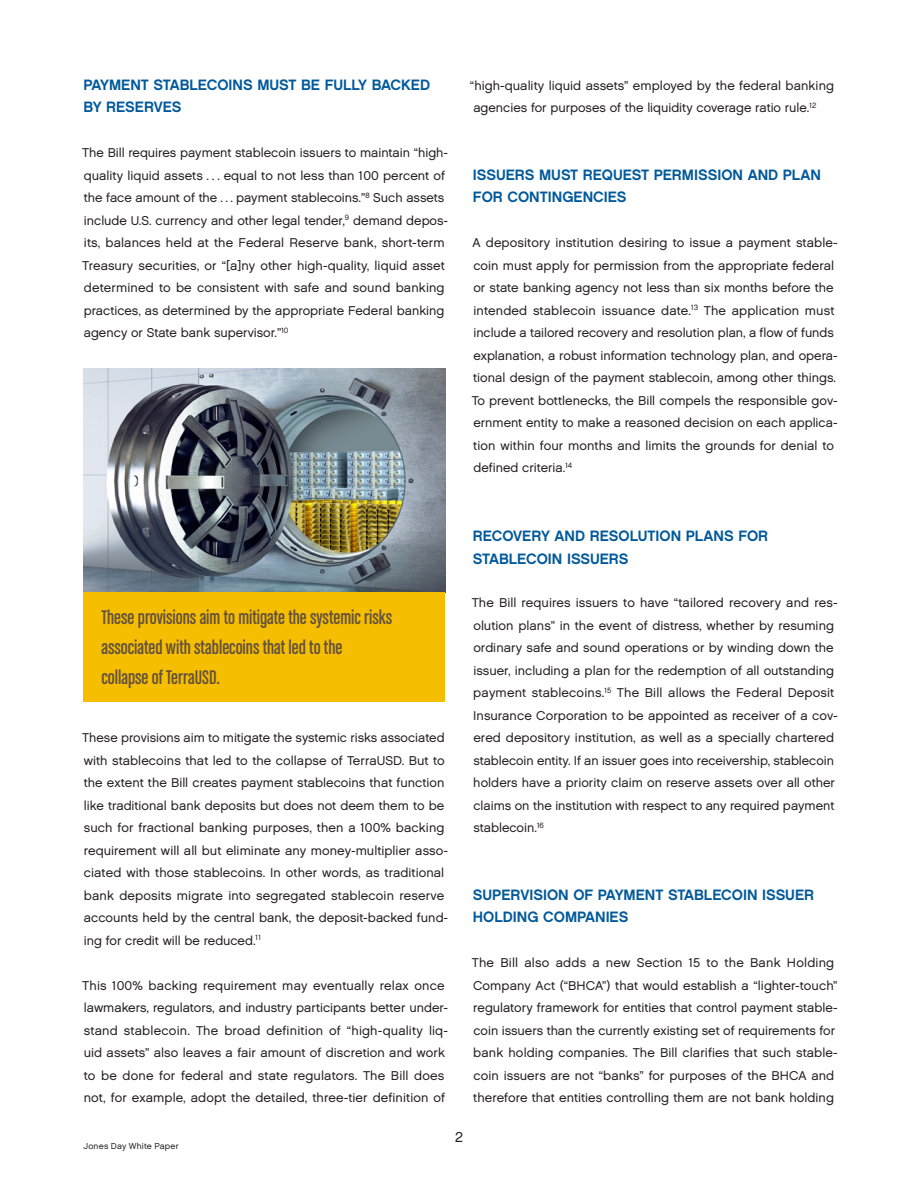
<style>
.page{position:relative;width:918px;height:1188px;background:#fff}
.page>*{position:absolute;margin:0;border:0;box-sizing:border-box;transform-origin:0 0}
.Body_Copy{font:21px/30px "Chalet Comprime Cologne Sixty";color:#63513d}
.Subhead_Level_1_10pt{font:15px/22.5px "Chalet New York Nineteen Sixty";color:#00599b}
.t1{font:14.25px "Chalet London Nineteen Sixty";color:#231f20}
.Body_Copy-2{font:12.75px/22.5px "Chalet London Nineteen Sixty";color:#231f20}
.t2{font:8.7px "Chalet London Nineteen Sixty";letter-spacing:.02em;color:#231f20}
</style>
<div class="page">
<img style="left:83px;top:369px;width:362px;height:223px">
<div style="left:83px;top:592px;width:362px;height:110px;background:#f6be00"></div>
<p class="Subhead_Level_1_10pt" style="left:83px;top:73px;width:348px">PAYMENT STABLECOINS MUST BE FULLY BACKED<br>BY RESERVES</p>
<p class="Body_Copy-2" style="left:82px;top:141px;width:367px">The Bill requires payment stablecoin issuers to maintain “high&shy;quality liquid assets . . . equal to not less than 100 percent of the face amount of the . . . payment stablecoins.”<sup>8</sup> Such assets include U.S. currency and other legal tender,<sup>9</sup> demand depos&shy;its, balances held at the Federal Reserve bank, short-term Treasury securities, or “[a]ny other high-quality, liquid asset determined to be consistent with safe and sound banking practices, as determined by the appropriate Federal banking agency or State bank supervisor.”<sup>10</sup></p>
<p class="Body_Copy-2" style="left:470px;top:74px;width:366px">“high-quality liquid assets” employed by the federal banking agencies for purposes of the liquidity coverage ratio rule.<sup>12</sup></p>
<p class="Subhead_Level_1_10pt" style="left:473px;top:163px;width:350px">ISSUERS MUST REQUEST PERMISSION AND PLAN<br>FOR CONTINGENCIES</p>
<p class="Body_Copy-2" style="left:472px;top:231px;width:367px">A depository institution desiring to issue a payment stable&shy;coin must apply for permission from the appropriate federal or state banking agency not less than six months before the intended stablecoin issuance date.<sup>13</sup> The application must include a tailored recovery and resolution plan, a flow of funds explanation, a robust information technology plan, and opera&shy;tional design of the payment stablecoin, among other things.<br>To prevent bottlenecks, the Bill compels the responsible gov&shy;ernment entity to make a reasoned decision on each applica&shy;tion within four months and limits the grounds for denial to defined criteria.<sup>14</sup></p>
<p class="Body_Copy" style="left:101px;top:602px;width:292px">These provisions aim to mitigate the systemic risks associated with stablecoins that led to the collapse of TerraUSD.</p>
<p class="Body_Copy-2" style="left:82px;top:726px;width:367px">These provisions aim to mitigate the systemic risks associated with stablecoins that led to the collapse of TerraUSD. But to the extent the Bill creates payment stablecoins that function like traditional bank deposits but does not deem them to be such for fractional banking purposes, then a 100% backing requirement will all but eliminate any money-multiplier asso&shy;ciated with those stablecoins. In other words, as traditional bank deposits migrate into segregated stablecoin reserve accounts held by the central bank, the deposit-backed fund&shy;ing for credit will be reduced.<sup>11</sup></p>
<p class="Body_Copy-2" style="left:82px;top:974px;width:367px">This 100% backing requirement may eventually relax once lawmakers, regulators, and industry participants better under&shy;stand stablecoin. The broad definition of “high-quality liq&shy;uid assets” also leaves a fair amount of discretion and work to be done for federal and state regulators. The Bill does not, for example, adopt the detailed, three-tier definition of</p>
<p class="Subhead_Level_1_10pt" style="left:473px;top:525px;width:297px">RECOVERY AND RESOLUTION PLANS FOR<br>STABLECOIN ISSUERS</p>
<p class="Body_Copy-2" style="left:472px;top:591px;width:367px">The Bill requires issuers to have “tailored recovery and res&shy;olution plans” in the event of distress, whether by resuming ordinary safe and sound operations or by winding down the issuer, including a plan for the redemption of all outstanding payment stablecoins.<sup>15</sup> The Bill allows the Federal Deposit Insurance Corporation to be appointed as receiver of a cov&shy;ered depository institution, as well as a specially chartered stablecoin entity. If an issuer goes into receivership, stablecoin holders have a priority claim on reserve assets over all other claims on the institution with respect to any required payment stablecoin.<sup>16</sup></p>
<p class="Subhead_Level_1_10pt" style="left:473px;top:883px;width:343px">SUPERVISION OF PAYMENT STABLECOIN ISSUER<br>HOLDING COMPANIES</p>
<p class="Body_Copy-2" style="left:472px;top:951px;width:367px">The Bill also adds a new Section 15 to the Bank Holding Company Act (“BHCA”) that would establish a “lighter-touch” regulatory framework for entities that control payment stable&shy;coin issuers than the currently existing set of requirements for bank holding companies. The Bill clarifies that such stable&shy;coin issuers are not “banks” for purposes of the BHCA and therefore that entities controlling them are not bank holding</p>
<p class="t2" style="left:83px;top:1141px;width:97px">Jones Day White Paper</p>
<p class="t1" style="left:455px;top:1129px;width:9px">2</p>
</div>
